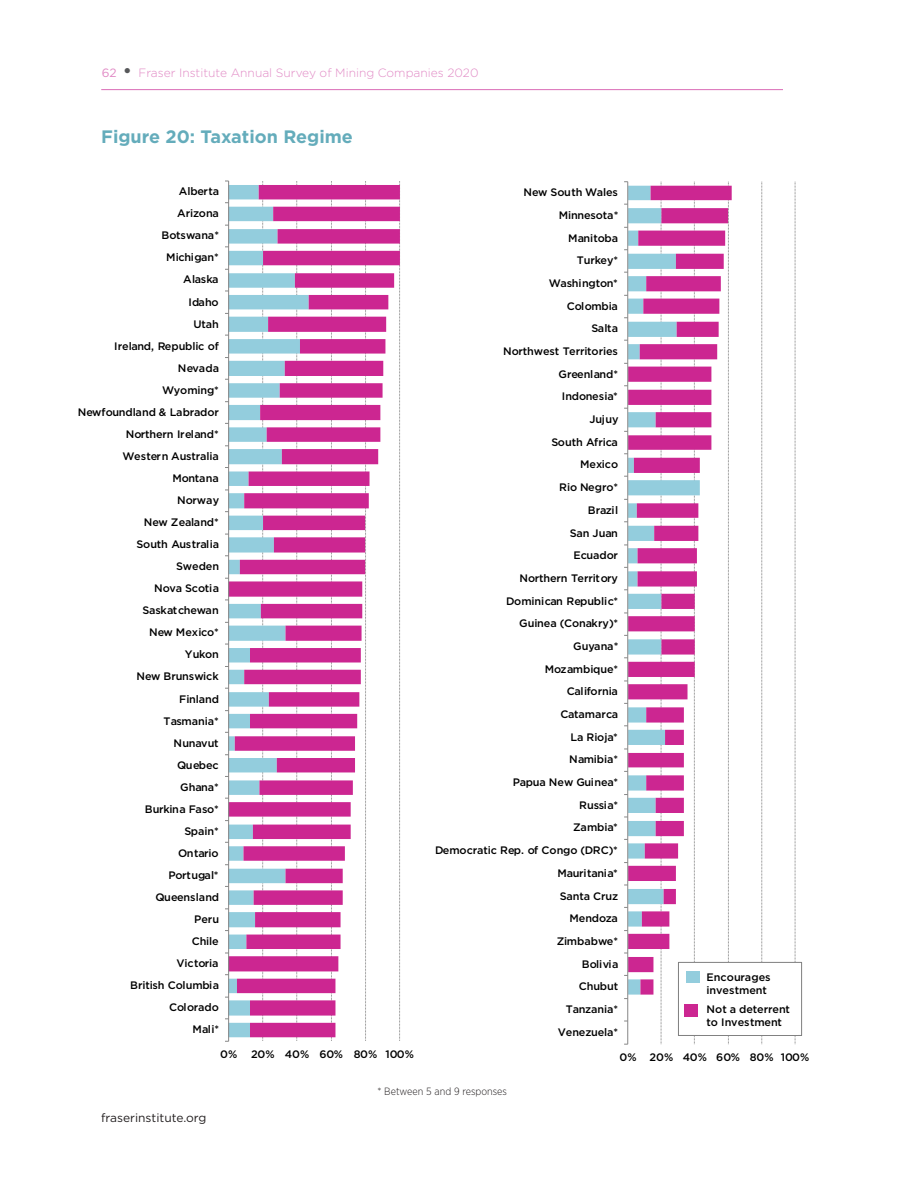
<style>
.page{position:relative;width:918px;height:1188px;background:#fff}
.page>*{position:absolute;margin:0;border:0;box-sizing:border-box;transform-origin:0 0}
.subhead1{font:700 18px "Gotham";color:#64acbb}
.t1{font:300 12px "Gotham";color:#e18ac5}
.t2{font:12px "Gotham";color:#231f20}
.t3{font:500 10.8px/13px "Gotham";letter-spacing:-.015em;color:#000}
.table-sources{font:300 10.5px "Gotham Narrow";color:#231f20}
.s1{font-weight:400}
.s2{font-size:21px;color:#57585a}
</style>
<div class="page">
<hr style="left:101px;top:89px;width:682px;height:1px;background:#da6db7">
<svg style="left:229px;top:185px;width:171px;height:852px"></svg>
<hr style="left:228px;top:181px;width:1px;height:860px;background:#868686">
<svg style="left:661px;top:182px;width:1px;height:862px"></svg>
<svg style="left:694px;top:182px;width:1px;height:862px"></svg>
<svg style="left:728px;top:182px;width:1px;height:862px"></svg>
<svg style="left:761px;top:182px;width:1px;height:862px"></svg>
<svg style="left:795px;top:182px;width:1px;height:862px"></svg>
<svg style="left:628px;top:186px;width:104px;height:809px"></svg>
<hr style="left:627px;top:182px;width:1px;height:862px;background:#868686">
<div style="left:678px;top:962px;width:124px;height:73px;background:#fff"></div>
<div style="left:678px;top:962px;width:124px;height:74px;border:1px solid #7f7f7f"></div>
<div style="left:686px;top:971px;width:13px;height:12px;background:#93cddd"></div>
<div style="left:685px;top:1004px;width:13px;height:12px;background:#cc2691"></div>
<p class="t1" style="left:102px;top:65px;width:378px"><span class="s1">62</span> <span class="s2">•</span> Fraser Institute Annual Survey of Mining Companies 2020</p>
<p class="subhead1" style="left:101px;top:124px;width:253px">Figure 20: Taxation Regime</p>
<p class="t3" style="left:179px;top:185px;width:42px">Alberta</p>
<p class="t3" style="left:177px;top:207px;width:43px">Arizona</p>
<p class="t3" style="left:162px;top:229px;width:59px">Botswana*</p>
<p class="t3" style="left:166px;top:251px;width:54px">Michigan*</p>
<p class="t3" style="left:183px;top:273px;width:37px">Alaska</p>
<p class="t3" style="left:188px;top:295px;width:32px">Idaho</p>
<p class="t3" style="left:193px;top:317px;width:27px">Utah</p>
<p class="t3" style="left:114px;top:339px;width:106px">Ireland, Republic of</p>
<p class="t3" style="left:178px;top:361px;width:43px">Nevada</p>
<p class="t3" style="left:162px;top:383px;width:58px">Wyoming*</p>
<p class="t3" style="left:78px;top:405px;width:143px">Newfoundland &amp; Labrador</p>
<p class="t3" style="left:126px;top:427px;width:95px">Northern Ireland*</p>
<p class="t3" style="left:123px;top:449px;width:98px">Western Australia</p>
<p class="t3" style="left:173px;top:471px;width:48px">Montana</p>
<p class="t3" style="left:177px;top:494px;width:43px">Norway</p>
<p class="t3" style="left:144px;top:516px;width:76px">New Zealand*</p>
<p class="t3" style="left:137px;top:538px;width:84px">South Australia</p>
<p class="t3" style="left:176px;top:560px;width:44px">Sweden</p>
<p class="t3" style="left:154px;top:582px;width:67px">Nova Scotia</p>
<p class="t3" style="left:143px;top:604px;width:78px">Saskatchewan</p>
<p class="t3" style="left:149px;top:626px;width:71px">New Mexico*</p>
<p class="t3" style="left:185px;top:648px;width:36px">Yukon</p>
<p class="t3" style="left:137px;top:670px;width:84px">New Brunswick</p>
<p class="t3" style="left:179px;top:692px;width:41px">Finland</p>
<p class="t3" style="left:164px;top:714px;width:57px">Tasmania*</p>
<p class="t3" style="left:174px;top:736px;width:47px">Nunavut</p>
<p class="t3" style="left:177px;top:758px;width:43px">Quebec</p>
<p class="t3" style="left:180px;top:780px;width:40px">Ghana*</p>
<p class="t3" style="left:145px;top:802px;width:76px">Burkina Faso*</p>
<p class="t3" style="left:184px;top:824px;width:36px">Spain*</p>
<p class="t3" style="left:178px;top:846px;width:42px">Ontario</p>
<p class="t3" style="left:168px;top:868px;width:52px">Portugal*</p>
<p class="t3" style="left:155px;top:891px;width:65px">Queensland</p>
<p class="t3" style="left:194px;top:913px;width:26px">Peru</p>
<p class="t3" style="left:192px;top:935px;width:28px">Chile</p>
<p class="t3" style="left:177px;top:957px;width:43px">Victoria</p>
<p class="t3" style="left:130px;top:979px;width:90px">British Columbia</p>
<p class="t3" style="left:169px;top:1001px;width:51px">Colorado</p>
<p class="t3" style="left:193px;top:1023px;width:28px">Mali*</p>
<p class="t3" style="left:220px;top:1048px;width:19px">0%</p>
<p class="t3" style="left:251px;top:1048px;width:165px">20% 40% 60% 80% 100%</p>
<p class="t3" style="left:524px;top:186px;width:96px">New South Wales</p>
<p class="t3" style="left:559px;top:208px;width:61px">Minnesota*</p>
<p class="t3" style="left:568px;top:231px;width:51px">Manitoba</p>
<p class="t3" style="left:577px;top:254px;width:43px">Turkey*</p>
<p class="t3" style="left:549px;top:276px;width:71px">Washington*</p>
<p class="t3" style="left:567px;top:299px;width:53px">Colombia</p>
<p class="t3" style="left:591px;top:322px;width:28px">Salta</p>
<p class="t3" style="left:503px;top:345px;width:116px">Northwest Territories</p>
<p class="t3" style="left:558px;top:367px;width:61px">Greenland*</p>
<p class="t3" style="left:562px;top:390px;width:58px">Indonesia*</p>
<p class="t3" style="left:590px;top:413px;width:30px">Jujuy</p>
<p class="t3" style="left:551px;top:435px;width:68px">South Africa</p>
<p class="t3" style="left:580px;top:458px;width:40px">Mexico</p>
<p class="t3" style="left:559px;top:481px;width:60px">Rio Negro*</p>
<p class="t3" style="left:588px;top:503px;width:32px">Brazil</p>
<p class="t3" style="left:570px;top:526px;width:50px">San Juan</p>
<p class="t3" style="left:574px;top:549px;width:46px">Ecuador</p>
<p class="t3" style="left:520px;top:571px;width:100px">Northern Territory</p>
<p class="t3" style="left:506px;top:594px;width:113px">Dominican Republic*</p>
<p class="t3" style="left:519px;top:617px;width:100px">Guinea (Conakry)*</p>
<p class="t3" style="left:573px;top:639px;width:47px">Guyana*</p>
<p class="t3" style="left:545px;top:662px;width:75px">Mozambique*</p>
<p class="t3" style="left:567px;top:685px;width:53px">California</p>
<p class="t3" style="left:560px;top:708px;width:59px">Catamarca</p>
<p class="t3" style="left:571px;top:730px;width:49px">La Rioja*</p>
<p class="t3" style="left:569px;top:753px;width:50px">Namibia*</p>
<p class="t3" style="left:513px;top:776px;width:107px">Papua New Guinea*</p>
<p class="t3" style="left:579px;top:798px;width:40px">Russia*</p>
<p class="t3" style="left:573px;top:821px;width:46px">Zambia*</p>
<p class="t3" style="left:435px;top:844px;width:184px">Democratic Rep. of Congo (DRC)*</p>
<p class="t3" style="left:558px;top:866px;width:62px">Mauritania*</p>
<p class="t3" style="left:560px;top:889px;width:60px">Santa Cruz</p>
<p class="t3" style="left:570px;top:912px;width:50px">Mendoza</p>
<p class="t3" style="left:557px;top:934px;width:63px">Zimbabwe*</p>
<p class="t3" style="left:582px;top:957px;width:38px">Bolivia</p>
<p class="t3" style="left:579px;top:980px;width:41px">Chubut</p>
<p class="t3" style="left:566px;top:1003px;width:54px">Tanzania*</p>
<p class="t3" style="left:558px;top:1025px;width:62px">Venezuela*</p>
<p class="t3" style="left:707px;top:970px;width:66px">Encourages investment</p>
<p class="t3" style="left:707px;top:1002px;width:85px">Not a deterrent to Investment</p>
<p class="t3" style="left:619px;top:1050px;width:192px">0% 20% 40% 60% 80% 100%</p>
<p class="t2" style="left:101px;top:1110px;width:107px">fraserinstitute.org</p>
<p class="table-sources" style="left:377px;top:1085px;width:131px">* Between 5 and 9 responses</p>
</div>
